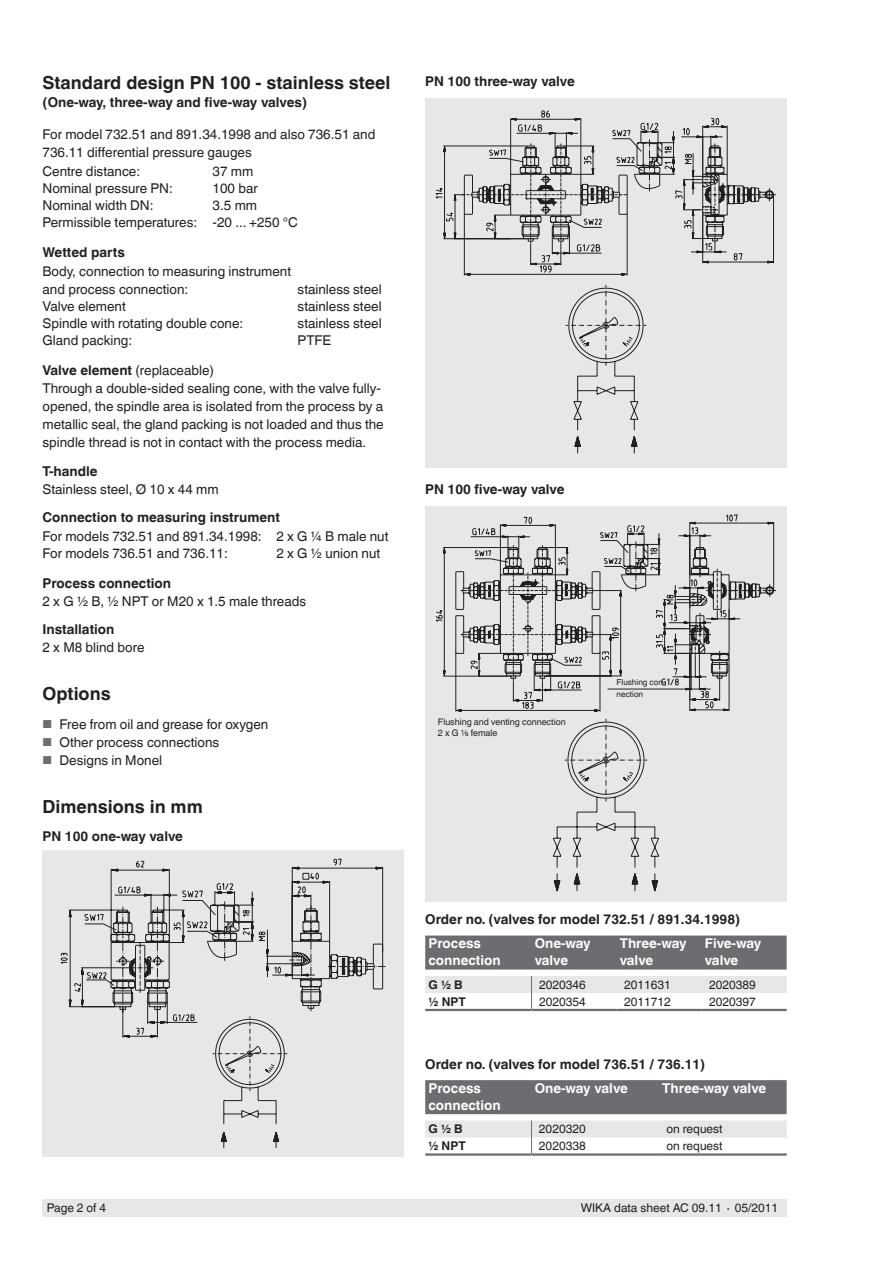
<style>
.page{position:relative;width:893px;height:1263px;background:#fff}
.page>*{position:absolute;margin:0;border:0;box-sizing:border-box;transform-origin:0 0}
.t1{font:700 18px "Helvetica World";color:#231f20}
.t2{font:13.5px/18px "Helvetica World";color:#231f20}
.t3{font:700 13.5px "Helvetica World";color:#231f20}
.t4{font:700 13.5px/16.5px "Helvetica World";color:#fff}
.t5{font:700 13.5px/16.5px "Helvetica World";letter-spacing:-.02em;color:#fff}
.t6{font:12px "Helvetica World";color:#231f20}
.t7{font:700 12px "Helvetica World";color:#231f20}
.t8{font:9px/10.5px "Helvetica World";color:#231f20}
.t9{font:8.25px/12px "Helvetica World";color:#231f20}
.s1{font-weight:700}
.s2{font-size:11.55px;color:#6c6d70}
</style>
<div class="page">
<div style="left:43px;top:1199px;width:744px;height:17px;background:#e6e7e9"></div>
<div style="left:43px;top:850px;width:361px;height:307px;background:#e6e7e9"></div>
<div style="left:425px;top:506px;width:362px;height:395px;background:#e6e7e9"></div>
<div style="left:425px;top:98px;width:362px;height:370px;background:#e6e7e9"></div>
<svg style="left:61px;top:909px;width:251px;height:128px"></svg>
<svg style="left:84px;top:859px;width:302px;height:151px"></svg>
<svg style="left:212px;top:1016px;width:75px;height:132px"></svg>
<svg style="left:464px;top:111px;width:254px;height:165px"></svg>
<svg style="left:436px;top:145px;width:340px;height:120px"></svg>
<svg style="left:461px;top:118px;width:313px;height:124px"></svg>
<svg style="left:566px;top:285px;width:80px;height:168px"></svg>
<svg style="left:436px;top:522px;width:338px;height:189px"></svg>
<svg style="left:553px;top:719px;width:106px;height:173px"></svg>
<div style="left:425px;top:1080px;width:362px;height:34px;background:#6c6d70"></div>
<hr style="left:425px;top:1153px;width:106px;height:3px;background:#6c6d70">
<hr style="left:531px;top:1153px;width:128px;height:3px;background:#6c6d70">
<hr style="left:659px;top:1153px;width:128px;height:3px;background:#6c6d70">
<svg style="left:425px;top:1120px;width:362px;height:33px"></svg>
<div style="left:425px;top:935px;width:362px;height:34px;background:#6c6d70"></div>
<hr style="left:425px;top:1009px;width:106px;height:2px;background:#6c6d70">
<hr style="left:531px;top:1009px;width:86px;height:2px;background:#6c6d70">
<hr style="left:617px;top:1009px;width:85px;height:2px;background:#6c6d70">
<hr style="left:702px;top:1009px;width:85px;height:2px;background:#6c6d70">
<svg style="left:425px;top:976px;width:362px;height:33px"></svg>
<h1 class="t1" style="left:43px;top:73px;width:350px">Standard design PN 100 - stainless steel</h1>
<p class="t3" style="left:43px;top:95px;width:266px">(One-way, three-way and five-way valves)</p>
<p class="t2" style="left:43px;top:125px;width:334px;line-height:18.5px">For model 732.51 and 891.34.1998 and also 736.51 and<br>736.11 differential pressure gauges<br>Centre distance:</p>
<p class="t2" style="left:213px;top:162px;width:42px">37 mm</p>
<p class="t2" style="left:43px;top:179px;width:132px">Nominal pressure PN:</p>
<p class="t2" style="left:213px;top:179px;width:47px">100 bar</p>
<p class="t2" style="left:43px;top:196px;width:112px">Nominal width DN:</p>
<p class="t2" style="left:43px;top:197px;width:257px;line-height:17.1px;text-indent:170px">3.5 mm<br>Permissible temperatures: -20 ... +250 °C</p>
<p class="t3" style="left:43px;top:244px;width:84px">Wetted parts</p>
<p class="t2" style="left:43px;top:262px;width:250px">Body, connection to measuring instrument and process connection:</p>
<p class="t2" style="left:298px;top:280px;width:85px">stainless steel</p>
<p class="t2" style="left:43px;top:297px;width:85px">Valve element</p>
<p class="t2" style="left:298px;top:297px;width:85px">stainless steel</p>
<p class="t2" style="left:43px;top:314px;width:202px">Spindle with rotating double cone:</p>
<p class="t2" style="left:298px;top:314px;width:85px">stainless steel</p>
<p class="t2" style="left:43px;top:332px;width:91px">Gland packing:</p>
<p class="t2" style="left:298px;top:332px;width:35px">PTFE</p>
<p class="t2" style="left:43px;top:361px;width:343px"><span class="s1">Valve element</span> (replaceable)<br>Through a double-sided sealing cone, with the valve fully&shy;opened, the spindle area is isolated from the process by a metallic seal, the gland packing is not loaded and thus the spindle thread is not in contact with the process media.</p>
<p class="t3" style="left:43px;top:463px;width:57px">T-handle</p>
<p class="t2" style="left:43px;top:480px;width:178px">Stainless steel, Ø 10 x 44 mm</p>
<p class="t3" style="left:43px;top:509px;width:239px">Connection to measuring instrument</p>
<p class="t2" style="left:43px;top:528px;width:347px;line-height:17.1px">For models 732.51 and 891.34.1998: 2 x G ¼ B male nut<br>For models 736.51 and 736.11:</p>
<p class="t2" style="left:276px;top:544px;width:105px">2 x G ½ union nut</p>
<p class="t3" style="left:43px;top:575px;width:130px">Process connection</p>
<p class="t2" style="left:43px;top:592px;width:265px">2 x G ½ B, ½ NPT or M20 x 1.5 male threads</p>
<p class="t3" style="left:43px;top:622px;width:73px">Installation</p>
<p class="t2" style="left:43px;top:639px;width:104px">2 x M8 blind bore</p>
<h1 class="t1" style="left:43px;top:684px;width:70px">Options</h1>
<p class="t2" style="left:43px;top:715px;width:227px"><span class="s2">■</span> Free from oil and grease for oxygen</p>
<p class="t2" style="left:43px;top:733px;width:178px"><span class="s2">■</span> Other process connections</p>
<p class="t2" style="left:43px;top:751px;width:121px"><span class="s2">■</span> Designs in Monel</p>
<h1 class="t1" style="left:43px;top:796px;width:162px">Dimensions in mm</h1>
<p class="t3" style="left:43px;top:829px;width:142px">PN 100 one-way valve</p>
<p class="t3" style="left:425px;top:74px;width:151px">PN 100 three-way valve</p>
<p class="t3" style="left:425px;top:482px;width:141px">PN 100 five-way valve</p>
<p class="t8" style="left:438px;top:717px;width:129px">Flushing and venting connection<br>2 x G ⅛ female</p>
<p class="t9" style="left:617px;top:676px;width:51px">Flushing con&shy;nection</p>
<p class="t3" style="left:425px;top:911px;width:316px">Order no. (valves for model 732.51 / 891.34.1998)</p>
<p class="t4" style="left:428px;top:935px;width:74px">Process connection</p>
<p class="t4" style="left:535px;top:935px;width:58px">One-way valve</p>
<p class="t4" style="left:620px;top:935px;width:68px">Three-way valve</p>
<p class="t5" style="left:705px;top:935px;width:58px">Five-way valve</p>
<p class="t7" style="left:428px;top:977px;width:36px">G ½ B</p>
<p class="t6" style="left:539px;top:977px;width:48px">2020346</p>
<p class="t6" style="left:624px;top:977px;width:48px">2011631</p>
<p class="t6" style="left:709px;top:977px;width:48px">2020389</p>
<p class="t7" style="left:428px;top:994px;width:39px">½ NPT</p>
<p class="t6" style="left:539px;top:994px;width:48px">2020354</p>
<p class="t6" style="left:624px;top:994px;width:48px">2011712</p>
<p class="t6" style="left:709px;top:994px;width:48px">2020397</p>
<p class="t3" style="left:425px;top:1056px;width:282px">Order no. (valves for model 736.51 / 736.11)</p>
<p class="t4" style="left:428px;top:1080px;width:74px">Process connection</p>
<p class="t4" style="left:535px;top:1080px;width:95px">One-way valve</p>
<p class="t4" style="left:662px;top:1080px;width:106px">Three-way valve</p>
<p class="t7" style="left:428px;top:1122px;width:36px">G ½ B</p>
<p class="t6" style="left:539px;top:1122px;width:48px">2020320</p>
<p class="t6" style="left:667px;top:1122px;width:58px">on request</p>
<p class="t7" style="left:428px;top:1139px;width:39px">½ NPT</p>
<p class="t6" style="left:539px;top:1139px;width:48px">2020338</p>
<p class="t6" style="left:667px;top:1139px;width:58px">on request</p>
<p class="t6" style="left:47px;top:1201px;width:61px">Page 2 of 4</p>
<p class="t6" style="left:581px;top:1201px;width:199px">WIKA data sheet AC 09.11 ∙ 05/2011</p>
</div>
